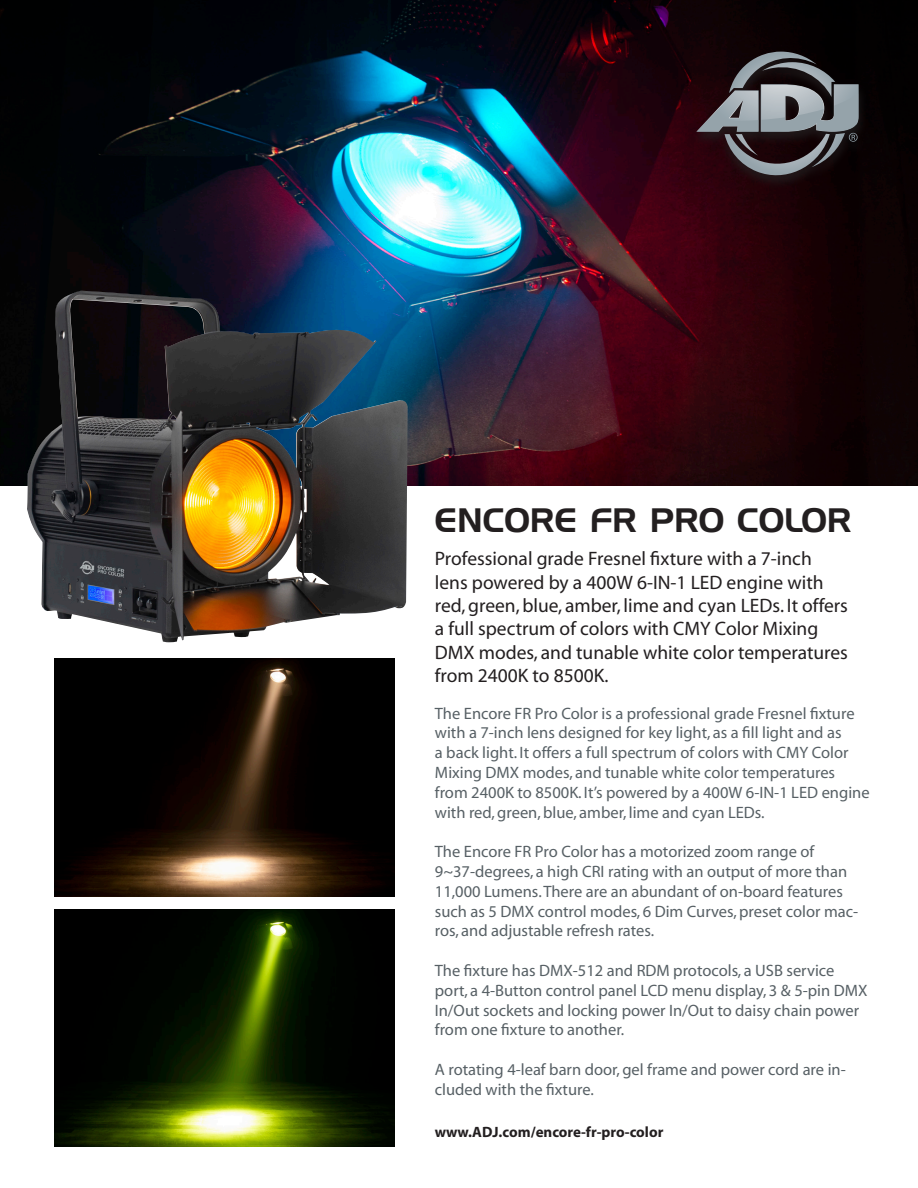
<style>
.page{position:relative;width:918px;height:1188px;background:#fff}
.page>*{position:absolute;margin:0;border:0;box-sizing:border-box;transform-origin:0 0}
.t1{font:33px "Handel Gothic BT";color:#231f20}
.t2{font:19.5px/23.4px "Myriad";color:#231f20}
.t3{font:16.5px/19.8px "Myriad";color:#576065}
.t4{font:700 15px "Myriad";color:#231f20}
</style>
<div class="page">
<img style="left:0;top:0;width:918px;height:486px">
<div style="left:690px;top:50px;width:177px;height:140px;background:#231f20;opacity:.75"></div>
<svg style="left:696px;top:52px;width:163px;height:131px"></svg>
<img style="left:54px;top:659px;width:340px;height:237px">
<img style="left:27px;top:291px;width:381px;height:351px">
<img style="left:54px;top:909px;width:340px;height:238px">
<p class="t1" style="left:435px;top:500px;width:418px">ENCORE FR PRO COLOR</p>
<p class="t2" style="left:435px;top:548px;width:415px">Professional grade Fresnel fixture with a 7-inch lens powered by a 400W 6-IN-1 LED engine with red, green, blue, amber, lime and cyan LEDs. It offers a full spectrum of colors with CMY Color Mixing DMX modes, and tunable white color temperatures from 2400K to 8500K.</p>
<p class="t3" style="left:435px;top:704px;width:436px">The Encore FR Pro Color is a professional grade Fresnel fixture with a 7-inch lens designed for key light, as a fill light and as<br>a back light. It offers a full spectrum of colors with CMY Color Mixing DMX modes, and tunable white color temperatures from 2400K to 8500K. It’s powered by a 400W 6-IN-1 LED engine with red, green, blue, amber, lime and cyan LEDs.</p>
<p class="t3" style="left:435px;top:843px;width:425px">The Encore FR Pro Color has a motorized zoom range of 9~37-degrees, a high CRI rating with an output of more than 11,000 Lumens. There are an abundant of on-board features such as 5 DMX control modes, 6 Dim Curves, preset color mac&shy;ros, and adjustable refresh rates.</p>
<p class="t3" style="left:435px;top:961px;width:434px">The fixture has DMX-512 and RDM protocols, a USB service port, a 4-Button control panel LCD menu display, 3 &amp; 5-pin DMX In/Out sockets and locking power In/Out to daisy chain power from one fixture to another.</p>
<p class="t3" style="left:435px;top:1060px;width:412px">A rotating 4-leaf barn door, gel frame and power cord are in&shy;cluded with the fixture.</p>
<p class="t4" style="left:435px;top:1124px;width:230px">www.ADJ.com/encore-fr-pro-color</p>
</div>
